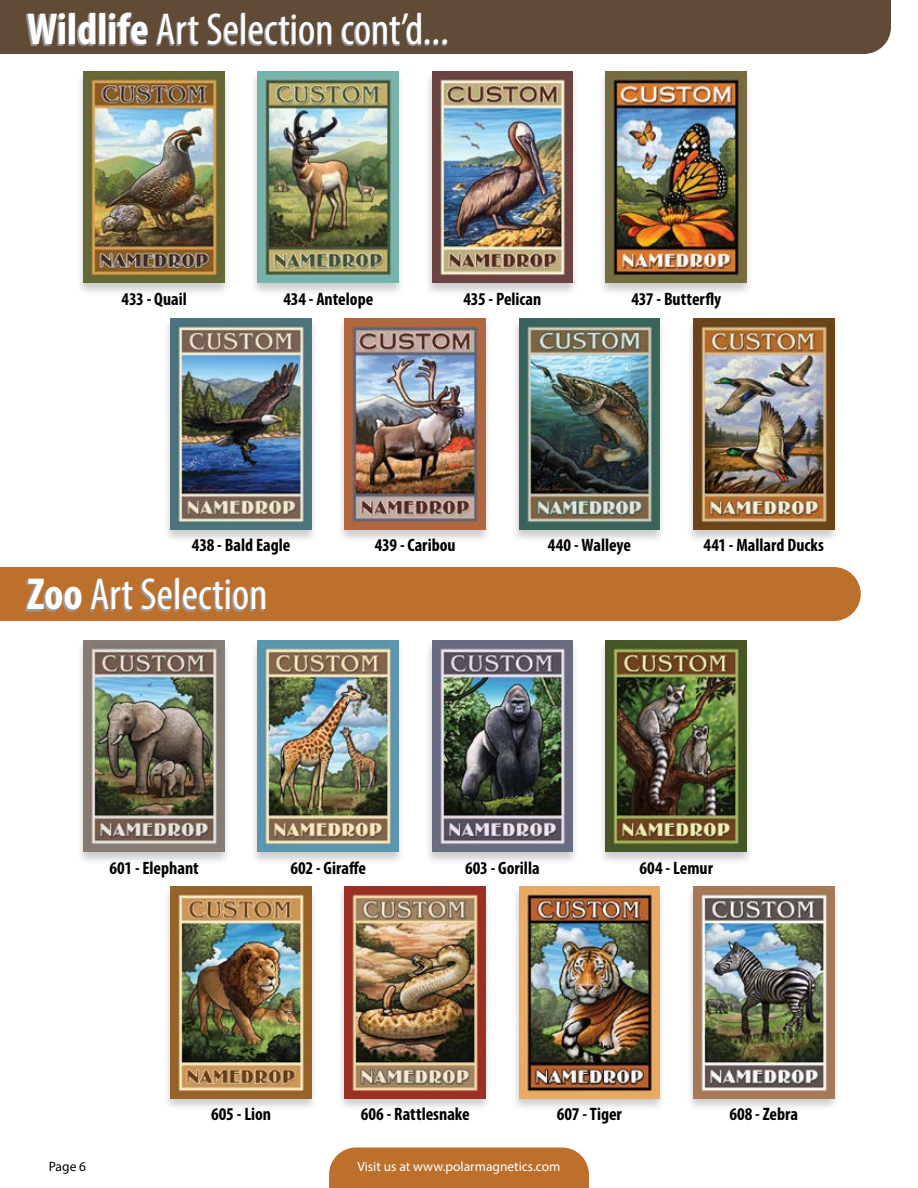
<style>
.page{position:relative;width:918px;height:1188px;background:#fff}
.page>*{position:absolute;margin:0;border:0;box-sizing:border-box;transform-origin:0 0}
.t1{font:condensed 45px "Myriad Pro";color:#fff}
.t2{font:700 condensed 18px "Myriad Pro";color:#000}
.t3{font:13.5px "Myriad Pro";color:#fff}
.t4{font:13.5px "Myriad Pro";color:#000}
.s1{font-weight:700}
</style>
<div class="page">
<div style="left:0;top:0;width:891px;height:54px;background:#604b37"></div>
<div style="left:0;top:567px;width:861px;height:54px;background:#bc702c"></div>
<div style="left:329px;top:1148px;width:260px;height:40px;background:#bc702c"></div>
<div style="left:76px;top:71px;width:154px;height:225px;background:#000;opacity:.2"></div>
<img style="left:84px;top:72px;width:141px;height:211px">
<div style="left:164px;top:318px;width:153px;height:225px;background:#000;opacity:.2"></div>
<img style="left:171px;top:318px;width:141px;height:211px">
<div style="left:250px;top:71px;width:154px;height:225px;background:#000;opacity:.2"></div>
<img style="left:258px;top:72px;width:141px;height:211px">
<div style="left:338px;top:318px;width:153px;height:225px;background:#000;opacity:.2"></div>
<img style="left:345px;top:318px;width:141px;height:211px">
<div style="left:424px;top:71px;width:154px;height:225px;background:#000;opacity:.2"></div>
<img style="left:432px;top:72px;width:141px;height:211px">
<div style="left:512px;top:318px;width:153px;height:225px;background:#000;opacity:.2"></div>
<img style="left:519px;top:318px;width:141px;height:211px">
<div style="left:599px;top:71px;width:153px;height:225px;background:#000;opacity:.2"></div>
<img style="left:606px;top:72px;width:141px;height:211px">
<div style="left:686px;top:318px;width:154px;height:225px;background:#000;opacity:.2"></div>
<img style="left:693px;top:318px;width:141px;height:211px">
<div style="left:77px;top:640px;width:153px;height:225px;background:#000;opacity:.2"></div>
<img style="left:84px;top:640px;width:141px;height:212px">
<div style="left:164px;top:887px;width:153px;height:224px;background:#000;opacity:.2"></div>
<img style="left:171px;top:887px;width:141px;height:211px">
<div style="left:251px;top:640px;width:153px;height:225px;background:#000;opacity:.2"></div>
<img style="left:258px;top:640px;width:141px;height:212px">
<div style="left:338px;top:887px;width:153px;height:224px;background:#000;opacity:.2"></div>
<img style="left:345px;top:887px;width:141px;height:211px">
<div style="left:425px;top:640px;width:153px;height:225px;background:#000;opacity:.2"></div>
<img style="left:432px;top:640px;width:141px;height:212px">
<div style="left:512px;top:887px;width:153px;height:224px;background:#000;opacity:.2"></div>
<img style="left:519px;top:887px;width:141px;height:211px">
<div style="left:599px;top:640px;width:153px;height:225px;background:#000;opacity:.2"></div>
<img style="left:606px;top:640px;width:141px;height:212px">
<div style="left:686px;top:887px;width:154px;height:224px;background:#000;opacity:.2"></div>
<img style="left:693px;top:887px;width:141px;height:211px">
<svg style="left:25px;top:15px;width:421px;height:32px;background:#74665a"></svg>
<svg style="left:25px;top:580px;width:239px;height:32px;background:#af7e52"></svg>
<h1 class="t1" style="left:27px;top:2px;width:424px"><span class="s1">Wildlife</span> Art Selection cont’d...</h1>
<p class="t2" style="left:122px;top:288px;width:67px">433 - Quail</p>
<p class="t2" style="left:283px;top:288px;width:91px">434 - Antelope</p>
<p class="t2" style="left:463px;top:288px;width:79px">435 - Pelican</p>
<p class="t2" style="left:631px;top:288px;width:91px">437 - Butterfly</p>
<p class="t2" style="left:192px;top:534px;width:100px">438 - Bald Eagle</p>
<h1 class="t1" style="left:27px;top:567px;width:242px"><span class="s1">Zoo</span> Art Selection</h1>
<p class="t2" style="left:375px;top:534px;width:82px">439 - Caribou</p>
<p class="t2" style="left:548px;top:534px;width:85px">440 - Walleye</p>
<p class="t2" style="left:704px;top:534px;width:122px">441 - Mallard Ducks</p>
<p class="t2" style="left:110px;top:856px;width:91px">601 - Elephant</p>
<p class="t2" style="left:291px;top:856px;width:77px">602 - Giraffe</p>
<p class="t2" style="left:465px;top:856px;width:76px">603 - Gorilla</p>
<p class="t2" style="left:640px;top:856px;width:75px">604 - Lemur</p>
<p class="t2" style="left:211px;top:1103px;width:61px">605 - Lion</p>
<p class="t2" style="left:361px;top:1103px;width:110px">606 - Rattlesnake</p>
<p class="t2" style="left:557px;top:1103px;width:67px">607 - Tiger</p>
<p class="t2" style="left:729px;top:1103px;width:70px">608 - Zebra</p>
<p class="t4" style="left:49px;top:1158px;width:39px">Page 6</p>
<p class="t3" style="left:357px;top:1158px;width:205px">Visit us at www.polarmagnetics.com</p>
</div>
